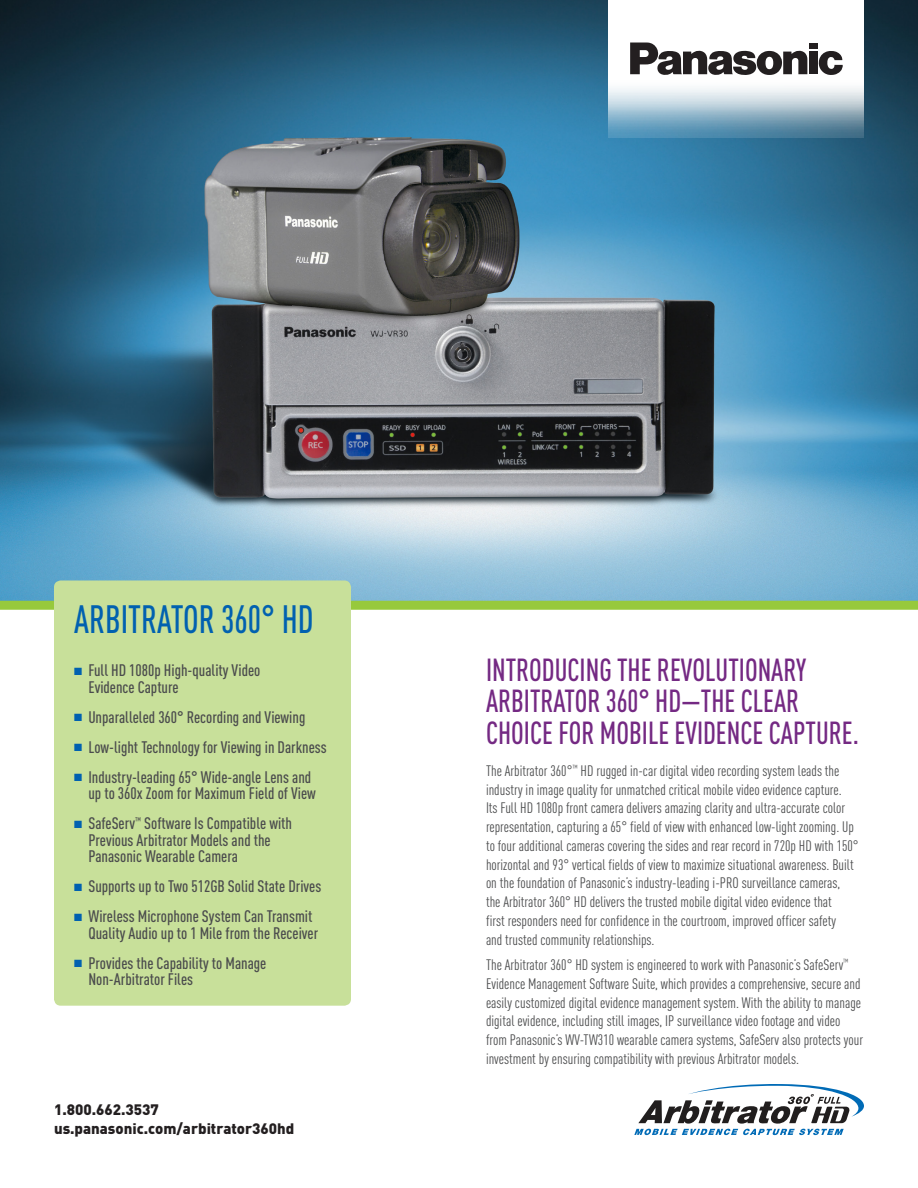
<style>
.page{position:relative;width:918px;height:1188px;background:#fff}
.page>*{position:absolute;margin:0;border:0;box-sizing:border-box;transform-origin:0 0}
.t1{font:500 39px "DIN Cond";color:#0161b0;scale:.9 1}
.t2{font:500 31.5px/31.5px "DIN Cond";color:#742983;scale:.91 1}
.t3{font:500 16.5px/16.5px "DIN Cond";color:#4b4c4d}
.t4{font:15px/18.8px "DIN Cond";color:#4b4c4d}
.t5{font:900 15px/19.5px "DIN";color:#231f20}
.s1{color:#0161b0}
</style>
<div class="page">
<img style="left:0;top:0;width:918px;height:601px">
<div style="left:0;top:601px;width:918px;height:9px;background:#97c93c"></div>
<svg style="left:609px;top:0;width:255px;height:138px"></svg>
<svg style="left:819px;top:51px;width:24px;height:24px"></svg>
<div style="left:809px;top:43px;width:9px;height:5px;background:#231f20"></div>
<div style="left:809px;top:52px;width:9px;height:22px;background:#231f20"></div>
<svg style="left:630px;top:43px;width:177px;height:32px"></svg>
<svg style="left:634px;top:1084px;width:230px;height:51px"></svg>
<div style="left:54px;top:580px;width:297px;height:426px;background:#c8e09a;border-radius:7px"></div>
<p class="t1" style="left:74px;top:596px;width:267px">ARBITRATOR 360° HD</p>
<p class="t3" style="left:88px;top:662px;width:173px;text-indent:-14px"><span class="s1">■</span> Full HD 1080p High-quality Video<br>Evidence Capture</p>
<p class="t3" style="left:74px;top:708px;width:233px"><span class="s1">■</span> Unparalleled 360° Recording and Viewing</p>
<p class="t3" style="left:74px;top:738px;width:254px"><span class="s1">■</span> Low-light Technology for Viewing in Darkness</p>
<p class="t3" style="left:74px;top:768px;width:243px;text-align:right"><span class="s1">■</span> Industry-leading 65° Wide-angle Lens and up to 360x Zoom for Maximum Field of View</p>
<p class="t3" style="left:88px;top:815px;width:205px;text-indent:-14px"><span class="s1">■</span> SafeServ<sup>™</sup> Software Is Compatible with<br>Previous Arbitrator Models and the<br>Panasonic Wearable Camera</p>
<p class="t3" style="left:74px;top:878px;width:249px"><span class="s1">■</span> Supports up to Two 512GB Solid State Drives</p>
<p class="t3" style="left:88px;top:908px;width:231px;text-indent:-14px"><span class="s1">■</span> Wireless Microphone System Can Transmit<br>Quality Audio up to 1 Mile from the Receiver</p>
<p class="t3" style="left:88px;top:954px;width:179px;text-indent:-14px"><span class="s1">■</span> Provides the Capability to Manage<br>Non-Arbitrator Files</p>
<p class="t5" style="left:54px;top:1099px;width:242px">1.800.662.3537 us.panasonic.com/arbitrator360hd</p>
<p class="t2" style="left:486px;top:653px;width:411px">INTRODUCING THE REVOLUTIONARY<br>ARBITRATOR 360° HD—THE CLEAR<br>CHOICE FOR MOBILE EVIDENCE CAPTURE.</p>
<p class="t4" style="left:486px;top:761px;width:374px">The Arbitrator 360°<sup>™</sup> HD rugged in-car digital video recording system leads the industry in image quality for unmatched critical mobile video evidence capture.<br>Its Full HD 1080p front camera delivers amazing clarity and ultra-accurate color representation, capturing a 65° field of view with enhanced low-light zooming. Up to four additional cameras covering the sides and rear record in 720p HD with 150° horizontal and 93° vertical fields of view to maximize situational awareness. Built on the foundation of Panasonic’s industry-leading i-PRO surveillance cameras,<br>the Arbitrator 360° HD delivers the trusted mobile digital video evidence that<br>first responders need for confidence in the courtroom, improved officer safety<br>and trusted community relationships.</p>
<p class="t4" style="left:486px;top:955px;width:379px">The Arbitrator 360° HD system is engineered to work with Panasonic’s SafeServ<sup>™ </sup>Evidence Management Software Suite, which provides a comprehensive, secure and easily customized digital evidence management system. With the ability to manage digital evidence, including still images, IP surveillance video footage and video from Panasonic’s WV-TW310 wearable camera systems, SafeServ also protects your investment by ensuring compatibility with previous Arbitrator models.</p>
</div>
